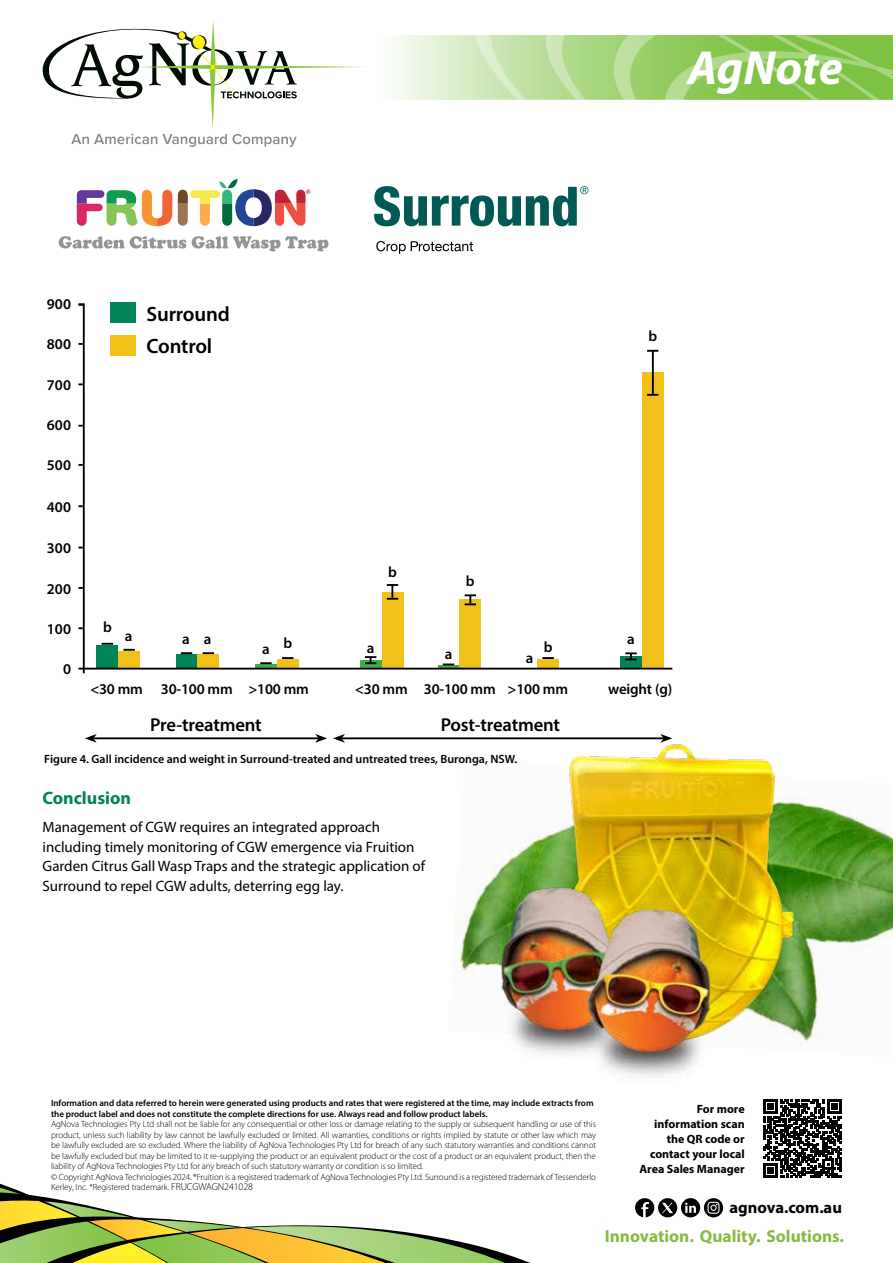
<style>
.page{position:relative;width:893px;height:1263px;background:#fff}
.page>*{position:absolute;margin:0;border:0;box-sizing:border-box;transform-origin:0 0}
.t1{font:italic 700 48px "Myriad Pro";color:#fff}
.t2{font:600 20.7px/32.5px "Myriad Pro";letter-spacing:-.01em;color:#000}
.t3{font:600 18.6px "Myriad Pro";letter-spacing:-.01em;color:#000}
.t4{font:700 18px "Myriad Pro";color:#008357}
.t5{font:700 17.4px "Myriad Pro";color:#87ba40}
.t6{font:700 16.5px "Myriad Pro";color:#000}
.t7{font:15px/19.5px "Myriad Pro";color:#000}
.t8{font:600 15px "Myriad Pro";letter-spacing:-.01em;color:#000}
.t9{font:600 12px "Myriad Pro";color:#000}
.t10{font:700 12px/15px "Myriad Pro";color:#000;text-align:right}
.t11{font:300 9px/10.5px "Myriad Pro";letter-spacing:-.01em;color:#000}
.t12{font:600 9px/10.5px "Myriad Pro";color:#000}
.s1{font-size:10.05px}
</style>
<div class="page">
<hr style="left:83px;top:303px;width:2px;height:370px;background:#000">
<svg style="left:78px;top:303px;width:5px;height:3px"></svg>
<div style="left:96px;top:645px;width:22px;height:24px;background:#008357"></div>
<div style="left:176px;top:654px;width:21px;height:15px;background:#008357"></div>
<svg style="left:255px;top:664px;width:22px;height:4px"></svg>
<svg style="left:438px;top:665px;width:21px;height:3px"></svg>
<svg style="left:360px;top:660px;width:22px;height:8px"></svg>
<svg style="left:620px;top:657px;width:22px;height:11px"></svg>
<div style="left:118px;top:651px;width:22px;height:18px;background:#efc119"></div>
<div style="left:197px;top:654px;width:22px;height:15px;background:#efc119"></div>
<div style="left:110px;top:303px;width:26px;height:20px;background:#008357"></div>
<div style="left:110px;top:335px;width:26px;height:20px;background:#efc119"></div>
<div style="left:277px;top:659px;width:22px;height:10px;background:#efc119"></div>
<div style="left:537px;top:659px;width:22px;height:10px;background:#efc119"></div>
<div style="left:382px;top:592px;width:21px;height:77px;background:#efc119"></div>
<div style="left:642px;top:372px;width:22px;height:297px;background:#efc119"></div>
<div style="left:459px;top:599px;width:22px;height:70px;background:#efc119"></div>
<svg style="left:102px;top:643px;width:11px;height:2px"></svg>
<svg style="left:181px;top:652px;width:11px;height:2px"></svg>
<svg style="left:260px;top:662px;width:12px;height:2px"></svg>
<svg style="left:443px;top:663px;width:11px;height:2px"></svg>
<svg style="left:123px;top:649px;width:12px;height:2px"></svg>
<svg style="left:203px;top:652px;width:11px;height:2px"></svg>
<svg style="left:282px;top:657px;width:11px;height:2px"></svg>
<svg style="left:542px;top:657px;width:12px;height:2px"></svg>
<hr style="left:652px;top:351px;width:2px;height:43px;background:#000">
<svg style="left:365px;top:656px;width:11px;height:8px"></svg>
<svg style="left:625px;top:652px;width:12px;height:8px"></svg>
<svg style="left:647px;top:394px;width:11px;height:2px"></svg>
<svg style="left:387px;top:584px;width:11px;height:16px"></svg>
<svg style="left:647px;top:350px;width:11px;height:2px"></svg>
<svg style="left:465px;top:594px;width:11px;height:11px"></svg>
<hr style="left:78px;top:668px;width:594px;height:1px;background:#000">
<hr style="left:93px;top:737px;width:225px;height:2px;background:#000">
<svg style="left:85px;top:734px;width:12px;height:9px"></svg>
<svg style="left:315px;top:734px;width:12px;height:9px"></svg>
<hr style="left:342px;top:737px;width:322px;height:2px;background:#000">
<svg style="left:333px;top:734px;width:12px;height:9px"></svg>
<svg style="left:660px;top:734px;width:12px;height:5px"></svg>
<svg style="left:76px;top:179px;width:235px;height:48px"></svg>
<svg style="left:59px;top:236px;width:127px;height:13px"></svg>
<svg style="left:192px;top:236px;width:136px;height:15px"></svg>
<svg style="left:376px;top:241px;width:97px;height:13px"></svg>
<svg style="left:374px;top:186px;width:214px;height:40px"></svg>
<img style="left:452px;top:796px;width:441px;height:245px">
<img style="left:537px;top:739px;width:266px;height:302px">
<img style="left:453px;top:871px;width:313px;height:206px">
<svg style="left:42px;top:21px;width:851px;height:126px"></svg>
<svg style="left:635px;top:1198px;width:88px;height:19px"></svg>
<svg style="left:0;top:1183px;width:530px;height:80px"></svg>
<svg style="left:763px;top:1099px;width:79px;height:79px"></svg>
<h1 class="t1" style="left:687px;top:37px;width:157px">AgNote</h1>
<h3 class="t8" style="left:47px;top:294px;width:26px">900</h3>
<h3 class="t8" style="left:47px;top:334px;width:26px">800</h3>
<h3 class="t8" style="left:47px;top:375px;width:26px">700</h3>
<h3 class="t8" style="left:47px;top:416px;width:26px">600</h3>
<h3 class="t8" style="left:47px;top:456px;width:26px">500</h3>
<h3 class="t8" style="left:47px;top:497px;width:26px">400</h3>
<h3 class="t8" style="left:47px;top:539px;width:26px">300</h3>
<h3 class="t8" style="left:47px;top:579px;width:26px">200</h3>
<h3 class="t8" style="left:47px;top:619px;width:26px">100</h3>
<h3 class="t8" style="left:63px;top:660px;width:10px">0</h3>
<h2 class="t2" style="left:147px;top:297px;width:85px">Surround<br>Control</h2>
<h3 class="t8" style="left:648px;top:326px;width:10px">b</h3>
<h3 class="t8" style="left:103px;top:617px;width:10px">b</h3>
<h3 class="t8" style="left:125px;top:626px;width:9px">a</h3>
<h3 class="t8" style="left:182px;top:629px;width:31px">a a</h3>
<h3 class="t8" style="left:388px;top:563px;width:10px">b</h3>
<h3 class="t8" style="left:283px;top:634px;width:10px">b</h3>
<h3 class="t8" style="left:262px;top:639px;width:9px">a</h3>
<h3 class="t8" style="left:367px;top:638px;width:9px">a</h3>
<h3 class="t8" style="left:466px;top:571px;width:10px">b</h3>
<h3 class="t8" style="left:445px;top:645px;width:9px">a</h3>
<h3 class="t8" style="left:526px;top:649px;width:9px">a</h3>
<h3 class="t8" style="left:544px;top:638px;width:10px">b</h3>
<h3 class="t8" style="left:627px;top:629px;width:9px">a</h3>
<h3 class="t8" style="left:90px;top:679px;width:54px">&lt;30 mm</h3>
<h3 class="t8" style="left:248px;top:679px;width:62px">&gt;100 mm</h3>
<h3 class="t8" style="left:424px;top:679px;width:146px">30-100 mm &gt;100 mm</h3>
<h3 class="t8" style="left:608px;top:679px;width:66px">weight (g)</h3>
<h3 class="t8" style="left:161px;top:679px;width:73px">30-100 mm</h3>
<h3 class="t8" style="left:355px;top:679px;width:54px">&lt;30 mm</h3>
<h3 class="t3" style="left:150px;top:713px;width:113px">Pre-treatment</h3>
<h3 class="t3" style="left:441px;top:713px;width:121px">Post-treatment</h3>
<h3 class="t9" style="left:44px;top:751px;width:474px">Figure 4. Gall incidence and weight in Surround-treated and untreated trees, Buronga, NSW.</h3>
<h3 class="t4" style="left:43px;top:787px;width:90px">Conclusion</h3>
<h3 class="t7" style="left:43px;top:817px;width:384px">Management of CGW requires an integrated approach including timely monitoring of CGW emergence via Fruition Garden Citrus Gall Wasp Traps and the strategic application of Surround to repel CGW adults, deterring egg lay.</h3>
<p class="t12" style="left:51px;top:1097px;width:544px">Information and data referred to herein were generated using products and rates that were registered at the time, may include extracts from the product label and does not constitute the complete directions for use. Always read and follow product labels.</p>
<p class="t11" style="left:51px;top:1119px;width:547px">AgNova Technologies Pty Ltd shall not be liable for any consequential or other loss or damage relating to the supply or subsequent handling or use of this product, unless such liability by law cannot be lawfully excluded or limited. All warranties, conditions or rights implied by statute or other law which may be lawfully excluded are so excluded. Where the liability of AgNova Technologies Pty Ltd for breach of any such statutory warranties and conditions cannot be lawfully excluded but may be limited to it re-supplying the product or an equivalent product or the cost of a product or an equivalent product, then the liability of AgNova Technologies Pty Ltd for any breach of such statutory warranty or condition is so limited.<br>© Copyright AgNova Technologies 2024. ®Fruition is a registered trademark of AgNova Technologies Pty Ltd. Surround is a registered trademark of Tessenderlo Kerley, Inc. *Registered trademark. <span class="s1">FRUCGWAGN241028</span></p>
<h3 class="t10" style="left:639px;top:1101px;width:107px">For more information scan the QR code or contact your local<br>Area Sales Manager</h3>
<h3 class="t6" style="left:729px;top:1196px;width:114px">agnova.com.au</h3>
<h3 class="t5" style="left:605px;top:1225px;width:241px">Innovation. Quality. Solutions.</h3>
</div>
